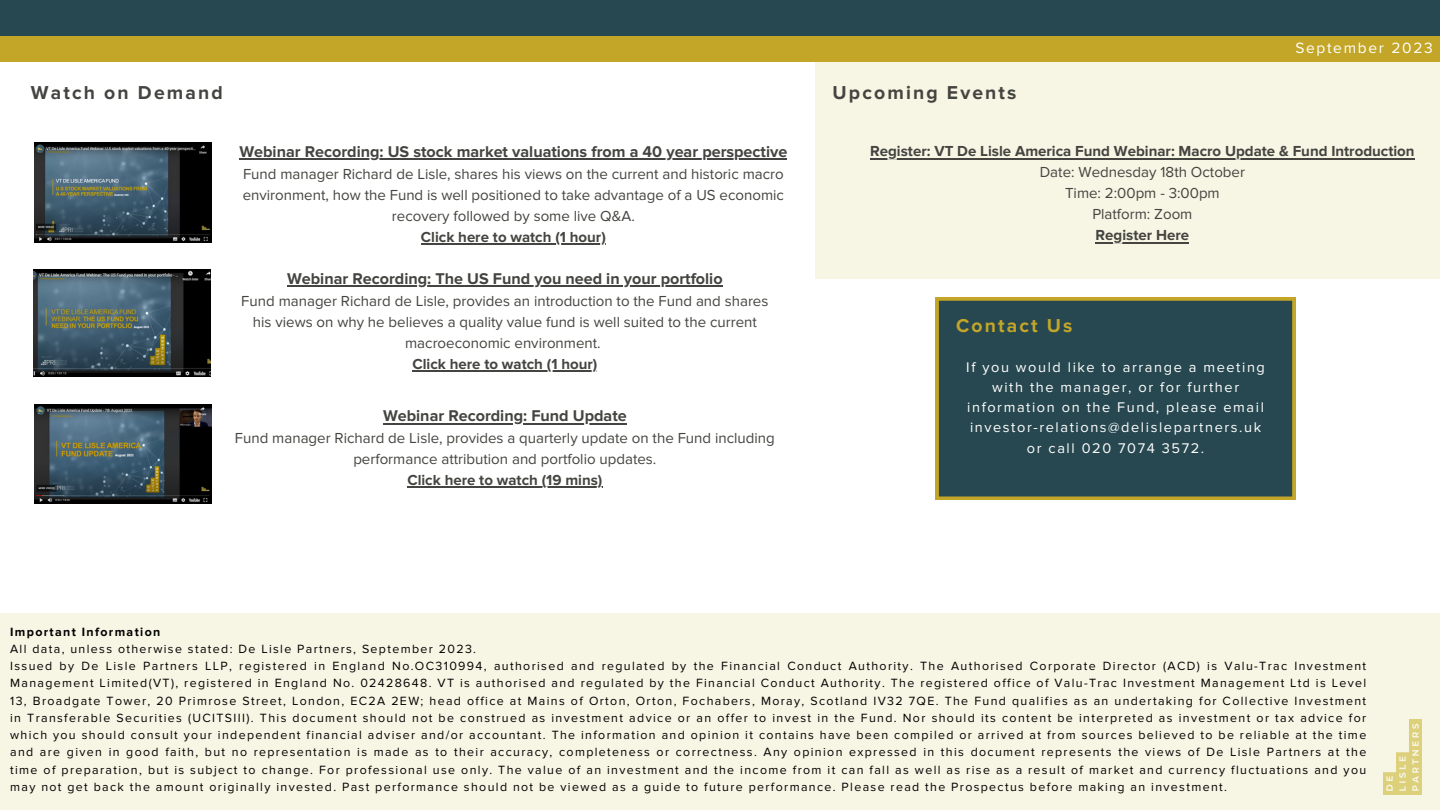
<style>
.page{position:relative;width:1440px;height:810px;background:#fff}
.page>*{position:absolute;margin:0;border:0;box-sizing:border-box;transform-origin:0 0}
.t1{font:700 19.4px "Proxima Nova";letter-spacing:.11em;color:#444440}
.t2{font:700 19.4px "Proxima Nova";letter-spacing:.11em;color:#c3a627}
.t3{font:700 16.2px "Proxima Nova";color:#444440}
.t4{font:15.5px "Proxima Nova A";letter-spacing:.11em;color:#fff}
.t5{font:15.1px/21px "Proxima Nova";color:#444440;text-align:center}
.t6{font:700 15.1px "Proxima Nova";color:#444440}
.t7{font:14.5px/20.2px "Proxima Nova";letter-spacing:.11em;color:#fff;text-align:center}
.t8{font:12.4px/17.2px "Proxima Nova";letter-spacing:.11em;color:#000;text-align:justify}
.t9{font:700 12.4px "Proxima Nova";letter-spacing:.11em;color:#000}
</style>
<div class="page">
<img style="left:34px;top:270px;width:177px;height:106px">
<div style="left:0;top:0;width:1440px;height:62px;background:#274850"></div>
<div style="left:0;top:37px;width:1440px;height:25px;background:#c3a627"></div>
<div style="left:0;top:614px;width:1440px;height:196px;background:#f7f5e4"></div>
<img style="left:35px;top:142px;width:176px;height:100px">
<img style="left:35px;top:404px;width:177px;height:100px">
<div style="left:816px;top:62px;width:624px;height:216px;background:#f7f5e4"></div>
<hr style="left:239px;top:159px;width:548px;height:1px;background:#444440">
<hr style="left:421px;top:243px;width:131px;height:2px;background:#444440">
<hr style="left:552px;top:243px;width:54px;height:2px;background:#444440">
<hr style="left:287px;top:285px;width:436px;height:2px;background:#444440">
<hr style="left:412px;top:370px;width:185px;height:2px;background:#444440">
<hr style="left:383px;top:423px;width:148px;height:1px;background:#444440">
<hr style="left:531px;top:423px;width:96px;height:1px;background:#444440">
<hr style="left:407px;top:487px;width:195px;height:1px;background:#444440">
<div style="left:936px;top:298px;width:359px;height:202px;background:#274850"></div>
<hr style="left:870px;top:158px;width:545px;height:1px;background:#444440">
<hr style="left:1096px;top:242px;width:93px;height:1px;background:#444440">
<p class="t1" style="left:31px;top:81px;width:193px">Watch on Demand</p>
<p class="t3" style="left:239px;top:142px;width:549px">Webinar Recording: US stock market valuations from a 40 year perspective</p>
<p class="t5" style="left:243px;top:164px;width:543px">Fund manager Richard de Lisle, shares his views on the current and historic macro environment, how the Fund is well positioned to take advantage of a US economic recovery followed by some live Q&amp;A.</p>
<p class="t6" style="left:421px;top:228px;width:186px">Click here to watch (1 hour)</p>
<p class="t3" style="left:287px;top:269px;width:437px">Webinar Recording: The US Fund you need in your portfolio</p>
<p class="t5" style="left:241px;top:290px;width:529px">Fund manager Richard de Lisle, provides an introduction to the Fund and shares his views on why he believes a quality value fund is well suited to the current macroeconomic environment.</p>
<p class="t6" style="left:412px;top:355px;width:186px">Click here to watch (1 hour)</p>
<p class="t3" style="left:383px;top:407px;width:245px">Webinar Recording: Fund Update</p>
<p class="t5" style="left:235px;top:428px;width:541px">Fund manager Richard de Lisle, provides a quarterly update on the Fund including performance attribution and portfolio updates.</p>
<p class="t6" style="left:407px;top:471px;width:197px">Click here to watch (19 mins)</p>
<p class="t1" style="left:833px;top:81px;width:185px">Upcoming Events</p>
<p class="t4" style="left:1295px;top:39px;width:139px">September 2023</p>
<p class="t6" style="left:870px;top:142px;width:546px">Register: VT De Lisle America Fund Webinar: Macro Update &amp; Fund Introduction</p>
<p class="t5" style="left:1040px;top:162px;width:207px">Date: Wednesday 18th October</p>
<p class="t5" style="left:1065px;top:183px;width:156px">Time: 2:00pm - 3:00pm</p>
<p class="t5" style="left:1092px;top:204px;width:102px">Platform: Zoom</p>
<p class="t6" style="left:1096px;top:226px;width:95px">Register Here</p>
<p class="t2" style="left:956px;top:315px;width:118px">Contact Us</p>
<p class="t7" style="left:966px;top:357px;width:300px">If you would like to arrange a meeting with the manager, or for further information on the Fund, please email investor-relations@delislepartners.uk or call 020 7074 3572.</p>
<p class="t9" style="left:10px;top:624px;width:152px">Important Information</p>
<p class="t8" style="left:10px;top:640px;width:467px">All data, unless otherwise stated: De Lisle Partners, September 2023.</p>
<p class="t8" style="left:10px;top:658px;width:1358px">Issued by De Lisle Partners LLP, registered in England No.OC310994, authorised and regulated by the Financial Conduct Authority. The Authorised Corporate Director (ACD) is Valu-Trac Investment Management Limited(VT), registered in England No. 02428648. VT is authorised and regulated by the Financial Conduct Authority. The registered office of Valu-Trac Investment Management Ltd is Level 13, Broadgate Tower, 20 Primrose Street, London, EC2A 2EW; head office at Mains of Orton, Orton, Fochabers, Moray, Scotland IV32 7QE. The Fund qualifies as an undertaking for Collective Investment in Transferable Securities (UCITSIII). This document should not be construed as investment advice or an offer to invest in the Fund. Nor should its content be interpreted as investment or tax advice for which you should consult your independent financial adviser and/or accountant. The information and opinion it contains have been compiled or arrived at from sources believed to be reliable at the time and are given in good faith, but no representation is made as to their accuracy, completeness or correctness. Any opinion expressed in this document represents the views of De Lisle Partners at the time of preparation, but is subject to change. For professional use only. The value of an investment and the income from it can fall as well as rise as a result of market and currency fluctuations and you may not get back the amount originally invested. Past performance should not be viewed as a guide to future performance. Please read the Prospectus before making an investment.</p>
</div>
